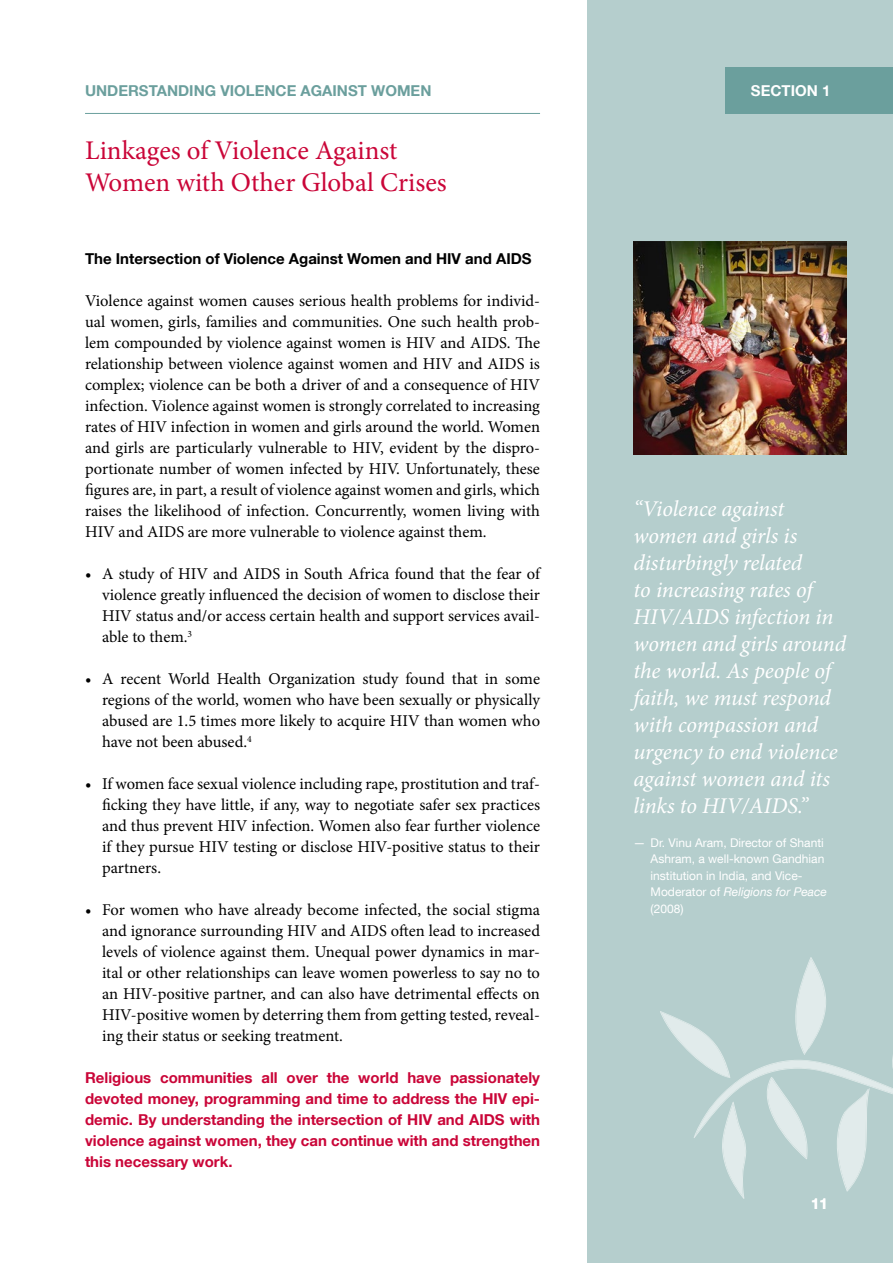
<style>
.page{position:relative;width:893px;height:1263px;background:#fff}
.page>*{position:absolute;margin:0;border:0;box-sizing:border-box;transform-origin:0 0}
.t1{font:27px/32.4px "Minion Pro";color:#ca0538}
.Quote_body{font:italic 22.5px/27px "Minion Pro";letter-spacing:-.01em;color:#fff}
.t2{font:16.5px/21px "Minion Pro";color:#000;text-align:justify}
.Conclusion{font:700 15px/21px "Helvetica Neue LT Com";color:#ca0538;text-align:justify}
.Section_title{font:700 15px "Helvetica Neue LT Com";color:#000}
.t3{font:700 15px "Helvetica Neue LT Com";color:#6b9f9d}
.t4{font:700 15px "Helvetica Neue LT Com";color:#fff}
.Quote_author{font:12px/16.5px "Helvetica Neue LT Com";color:#fff}
.s1{font-style:italic}
</style>
<div class="page">
<div style="left:587px;top:0;width:306px;height:1263px;background:#b5cecd"></div>
<div style="left:725px;top:68px;width:168px;height:46px;background:#6b9f9d"></div>
<svg style="left:660px;top:957px;width:233px;height:242px"></svg>
<hr style="left:85px;top:113px;width:455px;height:1px;background:#6b9f9d">
<img style="left:634px;top:241px;width:212px;height:213px">
<p class="t3" style="left:85px;top:81px;width:348px">UNDERSTANDING VIOLENCE AGAINST WOMEN</p>
<p class="t4" style="left:751px;top:81px;width:81px">SECTION 1</p>
<p class="t1" style="left:85px;top:134px;width:363px">Linkages of Violence Against<br>Women with Other Global Crises</p>
<p class="Section_title" style="left:85px;top:249px;width:448px">The Intersection of Violence Against Women and HIV and AIDS</p>
<p class="t2" style="left:85px;top:290px;width:456px">Violence against women causes serious health problems for individ&shy;ual women, girls, families and communities. One such health prob&shy;lem compounded by violence against women is HIV and AIDS. The relationship between violence against women and HIV and AIDS is complex; violence can be both a driver of and a consequence of HIV infection. Violence against women is strongly correlated to increasing rates of HIV infection in women and girls around the world. Women and girls are particularly vulnerable to HIV, evident by the dispro&shy;portionate number of women infected by HIV. Unfortunately, these figures are, in part, a result of violence against women and girls, which raises the likelihood of infection. Concurrently, women living with HIV and AIDS are more vulnerable to violence against them.</p>
<p class="t2" style="left:102px;top:563px;width:439px;text-indent:-17px">• A study of HIV and AIDS in South Africa found that the fear of violence greatly influenced the decision of women to disclose their HIV status and/or access certain health and support services avail&shy;able to them.<sup>3</sup></p>
<p class="t2" style="left:102px;top:668px;width:440px;text-indent:-17px">• A recent World Health Organization study found that in some regions of the world, women who have been sexually or physically abused are 1.5 times more likely to acquire HIV than women who have not been abused.<sup>4</sup></p>
<p class="t2" style="left:102px;top:773px;width:439px;text-indent:-17px">• If women face sexual violence including rape, prostitution and traf&shy;ficking they have little, if any, way to negotiate safer sex practices and thus prevent HIV infection. Women also fear further violence if they pursue HIV testing or disclose HIV-positive status to their partners.</p>
<p class="t2" style="left:102px;top:899px;width:439px;text-indent:-17px">• For women who have already become infected, the social stigma and ignorance surrounding HIV and AIDS often lead to increased levels of violence against them. Unequal power dynamics in mar&shy;ital or other relationships can leave women powerless to say no to an HIV-positive partner, and can also have detrimental effects on HIV-positive women by deterring them from getting tested, reveal&shy;ing their status or seeking treatment.</p>
<p class="Conclusion" style="left:85px;top:1067px;width:456px">Religious communities all over the world have passionately devoted money, programming and time to address the HIV epi&shy;demic. By understanding the intersection of HIV and AIDS with violence against women, they can continue with and strengthen this necessary work.</p>
<p class="Quote_body" style="left:634px;top:495px;width:214px">“Violence against women and girls is disturbingly related<br>to increasing rates of<br>HIV/AIDS infection in women and girls around the world. As people of faith, we must respond with compassion and urgency to end violence against women and its links to HIV/AIDS.”</p>
<p class="Quote_author" style="left:651px;top:834px;width:178px;text-indent:-17px">— Dr. Vinu Aram, Director of Shanti<br>Ashram, a well-known Gandhian institution in India, and Vice-<br>Moderator of <span class="s1">Religions for Peace </span>(2008)</p>
<p class="t4" style="left:811px;top:1194px;width:18px">11</p>
</div>
